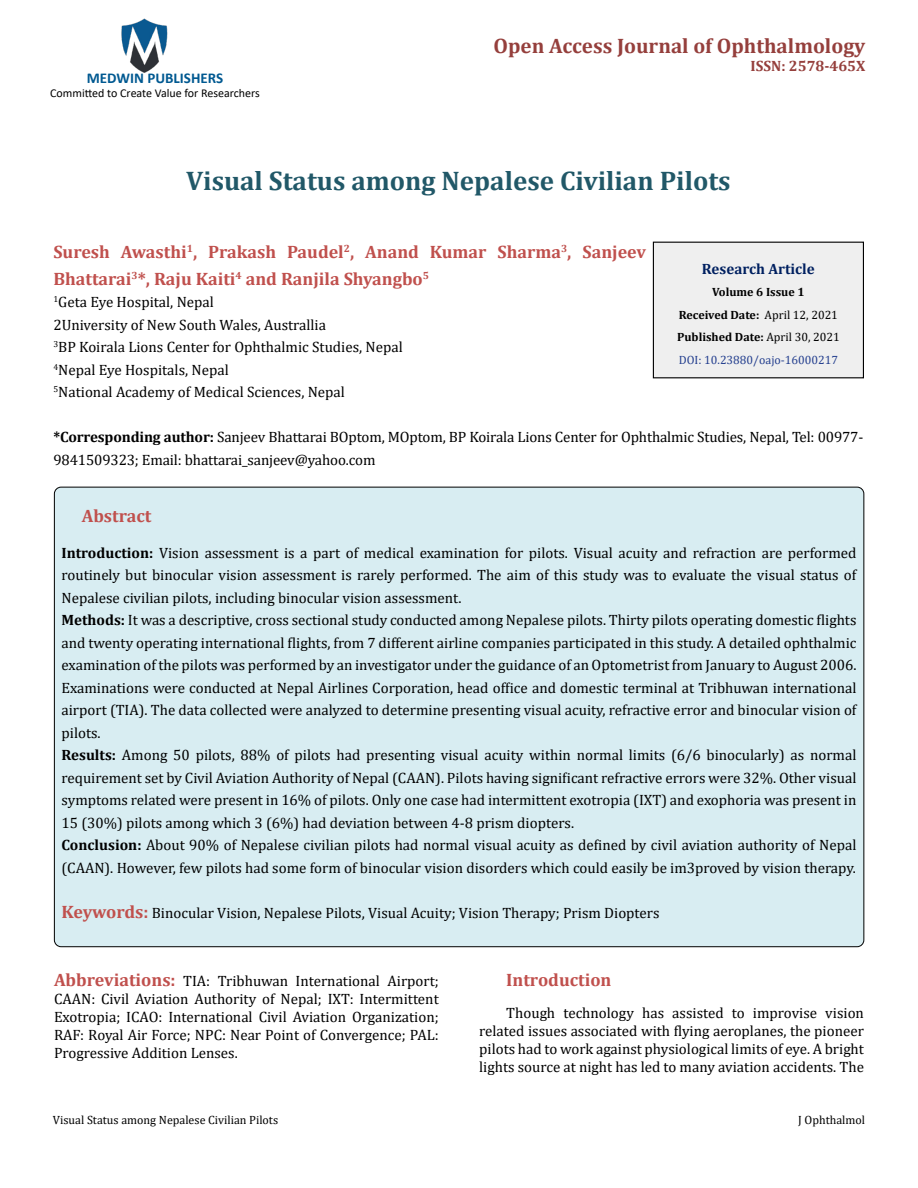
<style>
.page{position:relative;width:918px;height:1188px;background:#fff}
.page>*{position:absolute;margin:0;border:0;box-sizing:border-box;transform-origin:0 0}
.t1{font:700 27px "Cambria";color:#215868}
.t2{font:700 21px "Cambria";color:#953f3c}
.t3{font:700 18px/27px "Cambria";color:#c0504d}
.t4{font:15px/22.5px "Cambria";color:#000}
.t5{font:700 15px "Calibri";color:#005991}
.t6{font:700 15px "Cambria";color:#002060}
.t7{font:700 15px "Cambria";color:#953f3c}
.t8{font:700 12px/22.5px "Cambria";color:#000;text-align:center}
.t9{font:12px "Cambria";color:#000}
.t10{font:12px "Calibri";color:#000}
.s1{font-weight:700}
.s2{font-weight:400}
.s3{font-weight:400;color:#25408f}
.s4{font-weight:700;font-size:18px;color:#c0504d}
</style>
<div class="page">
<img style="left:121px;top:18px;width:47px;height:55px">
<div style="left:653px;top:242px;width:210px;height:136px;background:#efefef"></div>
<div style="left:653px;top:242px;width:211px;height:136px;border:1px solid #000"></div>
<div style="left:54px;top:487px;width:810px;height:460px;background:#d8edf2;border-radius:7px"></div>
<p class="t5" style="left:87px;top:67px;width:138px">MEDWIN PUBLISHERS</p>
<p class="t10" style="left:50px;top:85px;width:211px">Committed to Create Value for Researchers</p>
<h2 class="t2" style="left:494px;top:31px;width:373px">Open Access Journal of Ophthalmology</h2>
<p class="t7" style="left:751px;top:55px;width:116px">ISSN: 2578-465X</p>
<h1 class="t1" style="left:186px;top:162px;width:546px">Visual Status among Nepalese Civilian Pilots</h1>
<p class="t3" style="left:53px;top:237px;width:594px">Suresh Awasthi<sup>1</sup>, Prakash Paudel<sup>2</sup>, Anand Kumar Sharma<sup>3</sup>, Sanjeev<br>Bhattarai<sup>3</sup>*, Raju Kaiti<sup>4</sup> and Ranjila Shyangbo<sup>5</sup></p>
<p class="t4" style="left:53px;top:291px;width:351px"><sup>1</sup>Geta Eye Hospital, Nepal<br>2University of New South Wales, Australlia<br><sup>3</sup>BP Koirala Lions Center for Ophthalmic Studies, Nepal <sup>4</sup>Nepal Eye Hospitals, Nepal<br><sup>5</sup>National Academy of Medical Sciences, Nepal</p>
<p class="t4" style="left:53px;top:426px;width:812px"><span class="s1">*Corresponding author:</span> Sanjeev Bhattarai BOptom, MOptom, BP Koirala Lions Center for Ophthalmic Studies, Nepal, Tel: 00977-<br>9841509323; Email: bhattarai_sanjeev@yahoo.com</p>
<p class="t6" style="left:702px;top:258px;width:114px">Research Article</p>
<p class="t8" style="left:677px;top:281px;width:164px">Volume 6 Issue 1<br>Received Date: <span class="s2">April 12, 2021<br></span>Published Date: <span class="s2">April 30, 2021<br></span><span class="s3">DOI: 10.23880/oajo-16000217</span></p>
<p class="t3" style="left:82px;top:501px;width:71px">Abstract</p>
<p class="t4" style="left:62px;top:541px;width:797px"><span class="s1">Introduction:</span> Vision assessment is a part of medical examination for pilots. Visual acuity and refraction are performed routinely but binocular vision assessment is rarely performed. The aim of this study was to evaluate the visual status of Nepalese civilian pilots, including binocular vision assessment.<br><span class="s1">Methods:</span> It was a descriptive, cross sectional study conducted among Nepalese pilots. Thirty pilots operating domestic flights and twenty operating international flights, from 7 different airline companies participated in this study. A detailed ophthalmic examination of the pilots was performed by an investigator under the guidance of an Optometrist from January to August 2006.<br>Examinations were conducted at Nepal Airlines Corporation, head office and domestic terminal at Tribhuwan international airport (TIA). The data collected were analyzed to determine presenting visual acuity, refractive error and binocular vision of pilots.<br><span class="s1">Results:</span> Among 50 pilots, 88% of pilots had presenting visual acuity within normal limits (6/6 binocularly) as normal requirement set by Civil Aviation Authority of Nepal (CAAN). Pilots having significant refractive errors were 32%. Other visual symptoms related were present in 16% of pilots. Only one case had intermittent exotropia (IXT) and exophoria was present in 15 (30%) pilots among which 3 (6%) had deviation between 4-8 prism diopters.<br><span class="s1">Conclusion:</span> About 90% of Nepalese civilian pilots had normal visual acuity as defined by civil aviation authority of Nepal (CAAN). However, few pilots had some form of binocular vision disorders which could easily be im3proved by vision therapy.</p>
<p class="t4" style="left:62px;top:901px;width:600px"><span class="s4">Keywords:</span> Binocular Vision, Nepalese Pilots, Visual Acuity; Vision Therapy; Prism Diopters</p>
<p class="t4" style="left:54px;top:972px;width:386px;line-height:18px;text-align:justify"><span class="s4">Abbreviations:</span> TIA: Tribhuwan International Airport; CAAN: Civil Aviation Authority of Nepal; IXT: Intermittent Exotropia; ICAO: International Civil Aviation Organization; RAF: Royal Air Force; NPC: Near Point of Convergence; PAL:<br>Progressive Addition Lenses.</p>
<p class="t3" style="left:506px;top:966px;width:107px">Introduction</p>
<p class="t4" style="left:479px;top:1003px;width:386px;line-height:18px;text-align:justify;text-indent:27px">Though technology has assisted to improvise vision related issues associated with flying aeroplanes, the pioneer pilots had to work against physiological limits of eye. A bright lights source at night has led to many aviation accidents. The</p>
<p class="t9" style="left:53px;top:1113px;width:227px">Visual Status among Nepalese Civilian Pilots</p>
<p class="t9" style="left:798px;top:1113px;width:68px">J Ophthalmol</p>
</div>
